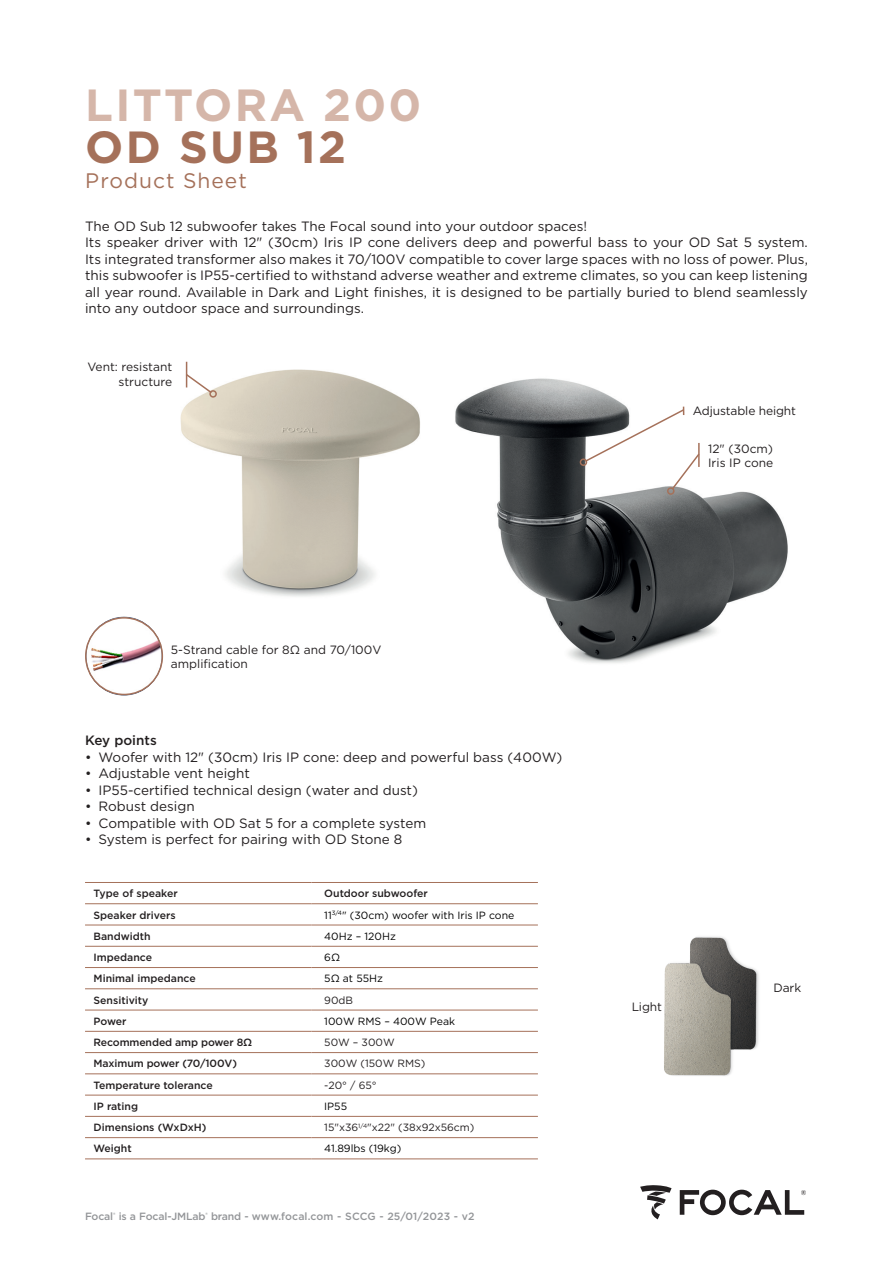
<style>
.page{position:relative;width:893px;height:1263px;background:#fff}
.page>*{position:absolute;margin:0;border:0;box-sizing:border-box;transform-origin:0 0}
.t1{font:700 45px/42px "Gotham";letter-spacing:.05em;color:#d5b6a9}
.t2{font:21px "Gotham";letter-spacing:.05em;color:#a5715a}
.Point_gauche{font:13.5px/16.5px "Gotham";color:#231f20;text-align:justify}
.t3{font:500 13.5px "Gotham";color:#231f20}
.Point_droite{font:12px/14.4px "Gotham";color:#231f20;text-align:right}
.t4{font:500 10.5px "Gotham";color:#231f20}
.t5{font:10.5px "Gotham";color:#010101}
.t6{font:10.5px "Gotham";color:#231f20}
.Normal_e{font:500 10.5px "Gotham";letter-spacing:-.01em;color:#939598}
.s1{color:#a5715a}
</style>
<div class="page">
<img style="left:180px;top:361px;width:240px;height:236px">
<img style="left:455px;top:378px;width:333px;height:285px">
<svg style="left:185px;top:362px;width:28px;height:32px"></svg>
<div style="left:209px;top:390px;width:8px;height:8px;border:2px solid #a5715a;border-radius:50%"></div>
<div style="left:667px;top:487px;width:7px;height:8px;border:2px solid #a5715a;border-radius:50%"></div>
<svg style="left:584px;top:407px;width:117px;height:84px"></svg>
<div style="left:580px;top:458px;width:7px;height:8px;border:2px solid #a5715a;border-radius:50%"></div>
<svg style="left:640px;top:1185px;width:31px;height:34px"></svg>
<svg style="left:680px;top:1190px;width:126px;height:25px"></svg>
<img style="left:664px;top:936px;width:95px;height:140px">
<hr style="left:85px;top:882px;width:226px;height:1px;background:#a5715a">
<hr style="left:311px;top:882px;width:227px;height:1px;background:#a5715a">
<hr style="left:85px;top:903px;width:226px;height:1px;background:#a5715a">
<hr style="left:311px;top:903px;width:227px;height:1px;background:#a5715a">
<hr style="left:85px;top:925px;width:226px;height:1px;background:#a5715a">
<hr style="left:311px;top:925px;width:227px;height:1px;background:#a5715a">
<hr style="left:85px;top:946px;width:226px;height:1px;background:#a5715a">
<hr style="left:311px;top:946px;width:227px;height:1px;background:#a5715a">
<hr style="left:85px;top:967px;width:226px;height:1px;background:#a5715a">
<hr style="left:311px;top:967px;width:227px;height:1px;background:#a5715a">
<hr style="left:85px;top:988px;width:226px;height:1px;background:#a5715a">
<hr style="left:311px;top:988px;width:227px;height:1px;background:#a5715a">
<hr style="left:85px;top:1010px;width:226px;height:1px;background:#a5715a">
<hr style="left:311px;top:1010px;width:227px;height:1px;background:#a5715a">
<hr style="left:85px;top:1031px;width:226px;height:1px;background:#a5715a">
<hr style="left:311px;top:1031px;width:227px;height:1px;background:#a5715a">
<hr style="left:85px;top:1052px;width:226px;height:1px;background:#a5715a">
<hr style="left:311px;top:1052px;width:227px;height:1px;background:#a5715a">
<hr style="left:85px;top:1073px;width:226px;height:1px;background:#a5715a">
<hr style="left:311px;top:1073px;width:227px;height:1px;background:#a5715a">
<hr style="left:85px;top:1095px;width:226px;height:1px;background:#a5715a">
<hr style="left:311px;top:1095px;width:227px;height:1px;background:#a5715a">
<hr style="left:85px;top:1116px;width:226px;height:1px;background:#a5715a">
<hr style="left:311px;top:1116px;width:227px;height:1px;background:#a5715a">
<hr style="left:85px;top:1137px;width:226px;height:1px;background:#a5715a">
<hr style="left:311px;top:1137px;width:227px;height:1px;background:#a5715a">
<hr style="left:85px;top:1158px;width:226px;height:1px;background:#a5715a">
<hr style="left:311px;top:1158px;width:227px;height:1px;background:#a5715a">
<img style="left:85px;top:617px;width:78px;height:79px">
<div style="left:85px;top:617px;width:78px;height:78px;border:2px solid #a5715a;border-radius:50%"></div>
<p class="t1" style="left:85px;top:84px;width:338px">LITTORA 200<br><span class="s1">OD SUB 12</span></p>
<p class="t2" style="left:85px;top:167px;width:163px">Product Sheet</p>
<p class="Point_gauche" style="left:85px;top:218px;width:504px">The OD Sub 12 subwoofer takes The Focal sound into your outdoor spaces!</p>
<p class="Point_gauche" style="left:85px;top:234px;width:724px">Its speaker driver with 12" (30cm) Iris IP cone delivers deep and powerful bass to your OD Sat 5 system.<br>Its integrated transformer also makes it 70/100V compatible to cover large spaces with no loss of power. Plus, this subwoofer is IP55-certified to withstand adverse weather and extreme climates, so you can keep listening all year round. Available in Dark and Light finishes, it is designed to be partially buried to blend seamlessly into any outdoor space and surroundings.</p>
<p class="Point_droite" style="left:87px;top:360px;width:86px">Vent: resistant structure</p>
<p class="Point_droite" style="left:171px;top:642px;width:212px;text-align:left">5-Strand cable for 8Ώ and 70/100V amplification</p>
<p class="t3" style="left:85px;top:732px;width:73px">Key points</p>
<p class="Point_gauche" style="left:85px;top:749px;width:479px">• Woofer with 12" (30cm) Iris IP cone: deep and powerful bass (400W)</p>
<p class="Point_gauche" style="left:85px;top:765px;width:166px">• Adjustable vent height</p>
<p class="Point_gauche" style="left:85px;top:782px;width:334px">• IP55-certified technical design (water and dust)</p>
<p class="Point_gauche" style="left:85px;top:798px;width:111px">• Robust design</p>
<p class="Point_gauche" style="left:85px;top:815px;width:343px">• Compatible with OD Sat 5 for a complete system</p>
<p class="Point_gauche" style="left:85px;top:831px;width:319px">• System is perfect for pairing with OD Stone 8</p>
<p class="t4" style="left:94px;top:887px;width:86px">Type of speaker</p>
<p class="t4" style="left:324px;top:887px;width:105px">Outdoor subwoofer</p>
<p class="t4" style="left:94px;top:908px;width:84px">Speaker drivers</p>
<p class="t5" style="left:324px;top:908px;width:192px">11<sup>3/4</sup>" (30cm) woofer with Iris IP cone</p>
<p class="t4" style="left:94px;top:929px;width:59px">Bandwidth</p>
<p class="t5" style="left:324px;top:929px;width:73px">40Hz – 120Hz</p>
<p class="t4" style="left:94px;top:950px;width:60px">Impedance</p>
<p class="t5" style="left:324px;top:951px;width:17px">6Ώ</p>
<p class="t4" style="left:94px;top:972px;width:104px">Minimal impedance</p>
<p class="t5" style="left:324px;top:972px;width:60px">5Ώ at 55Hz</p>
<p class="t4" style="left:94px;top:993px;width:56px">Sensitivity</p>
<p class="t6" style="left:324px;top:993px;width:30px">90dB</p>
<p class="t4" style="left:94px;top:1014px;width:35px">Power</p>
<p class="t5" style="left:324px;top:1014px;width:132px">100W RMS – 400W Peak</p>
<p class="t4" style="left:94px;top:1035px;width:160px">Recommended amp power 8Ώ</p>
<p class="t6" style="left:324px;top:1036px;width:72px">50W – 300W</p>
<p class="t4" style="left:94px;top:1057px;width:145px">Maximum power (70/100V)</p>
<p class="t6" style="left:324px;top:1057px;width:103px">300W (150W RMS)</p>
<p class="t4" style="left:94px;top:1078px;width:121px">Temperature tolerance</p>
<p class="t6" style="left:324px;top:1078px;width:54px">-20° / 65°</p>
<p class="t4" style="left:94px;top:1099px;width:46px">IP rating</p>
<p class="t5" style="left:324px;top:1099px;width:24px">IP55</p>
<p class="t4" style="left:94px;top:1120px;width:114px">Dimensions (WxDxH)</p>
<p class="t6" style="left:324px;top:1121px;width:152px">15"x36<sup>1/4</sup>"x22" (38x92x56cm)</p>
<p class="t4" style="left:94px;top:1142px;width:40px">Weight</p>
<p class="t5" style="left:324px;top:1142px;width:78px">41.89lbs (19kg)</p>
<p class="Normal_e" style="left:85px;top:1210px;width:391px">Focal<sup>®</sup> is a Focal-JMLab<sup>®</sup> brand - www.focal.com - SCCG - 25/01/2023 - v2</p>
<p class="Point_droite" style="left:693px;top:403px;width:105px">Adjustable height</p>
<p class="Point_droite" style="left:708px;top:441px;width:66px">12" (30cm)</p>
<p class="Point_droite" style="left:708px;top:455px;width:67px">Iris IP cone</p>
<p class="Point_droite" style="left:632px;top:999px;width:32px">Light</p>
<p class="Point_droite" style="left:773px;top:980px;width:29px">Dark</p>
</div>
